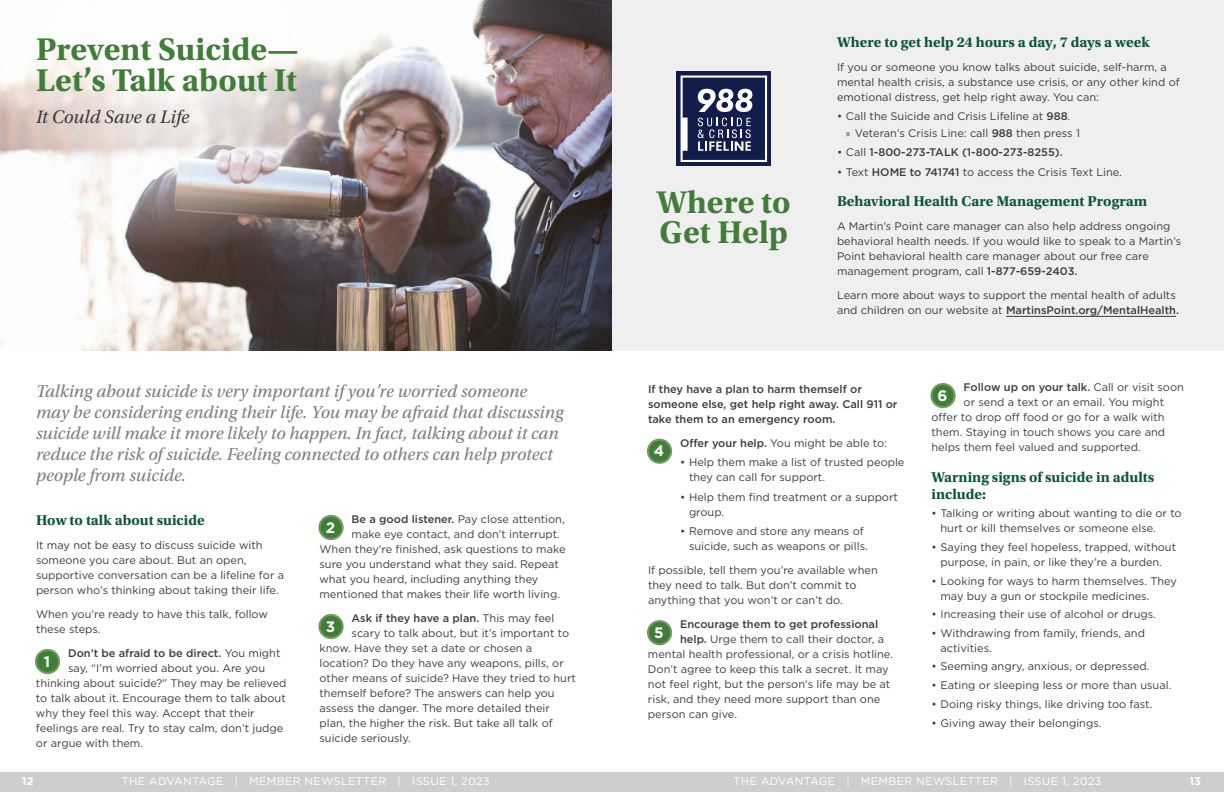
<style>
.page{position:relative;width:1224px;height:792px;background:#fff}
.page>*{position:absolute;margin:0;border:0;box-sizing:border-box;transform-origin:0 0}
.t1{font:700 33px/31px "Utopia Std";color:#407e38}
.t2{font:italic 19px "Utopia Std";color:#3c3c3d}
.t3{font:italic 18px/21px "Utopia Std";color:#807c79}
.t4{font:700 15.1px "Gotham";color:#fff}
.t5{font:700 15px/17px "Utopia Std";color:#0b553d}
.t6{font:11px/15px "Gotham";color:#3c3c3d}
.t7{font:500 11px/15px "Gotham";color:#3c3c3d}
.t8{font:11px "Gotham";letter-spacing:.03em;color:#fff}
.t9{font:700 11px "Gotham";color:#fff}
.s1{font-weight:500}
.s2{font-weight:400}
.s3{font-family:"Myriad Pro"}
</style>
<div class="page">
<img style="left:0;top:0;width:612px;height:351px">
<svg style="left:0;top:0;width:361px;height:253px"></svg>
<div style="left:36px;top:650px;width:23px;height:23px;background:#407e38;border-radius:50%"></div>
<div style="left:35px;top:649px;width:25px;height:25px;border:2px solid #749864;border-radius:50%"></div>
<div style="left:320px;top:516px;width:23px;height:23px;background:#407e38;border-radius:50%"></div>
<div style="left:318px;top:515px;width:26px;height:25px;border:2px solid #749864;border-radius:50%"></div>
<div style="left:320px;top:615px;width:23px;height:23px;background:#407e38;border-radius:50%"></div>
<div style="left:318px;top:614px;width:26px;height:25px;border:2px solid #749864;border-radius:50%"></div>
<div style="left:648px;top:440px;width:23px;height:23px;background:#407e38;border-radius:50%"></div>
<div style="left:647px;top:439px;width:25px;height:25px;border:2px solid #749864;border-radius:50%"></div>
<div style="left:648px;top:621px;width:23px;height:23px;background:#407e38;border-radius:50%"></div>
<div style="left:647px;top:620px;width:25px;height:25px;border:2px solid #749864;border-radius:50%"></div>
<div style="left:932px;top:384px;width:23px;height:23px;background:#407e38;border-radius:50%"></div>
<div style="left:930px;top:383px;width:26px;height:25px;border:2px solid #749864;border-radius:50%"></div>
<div style="left:612px;top:0;width:612px;height:351px;background:#eeefee"></div>
<hr style="left:1006px;top:316px;width:170px;height:1px;background:#3c3c3d">
<svg style="left:676px;top:71px;width:95px;height:95px;background:#1f2854"></svg>
<svg style="left:681px;top:76px;width:86px;height:86px;background:#535a7c"></svg>
<div style="left:0;top:772px;width:612px;height:20px;background:#cececd"></div>
<div style="left:612px;top:772px;width:612px;height:20px;background:#cececd"></div>
<h1 class="t1" style="left:36px;top:34px;width:264px">Prevent Suicide—<br>Let’s Talk about It</h1>
<h2 class="t2" style="left:36px;top:107px;width:155px">It Could Save a Life</h2>
<p class="t3" style="left:36px;top:381px;width:529px">Talking about suicide is very important if you’re worried someone may be considering ending their life. You may be afraid that discussing suicide will make it more likely to happen. In fact, talking about it can reduce the risk of suicide. Feeling connected to others can help protect people from suicide.</p>
<h3 class="t5" style="left:36px;top:512px;width:170px">How to talk about suicide</h3>
<p class="t6" style="left:36px;top:537px;width:250px">It may not be easy to discuss suicide with someone you care about. But an open, supportive conversation can be a lifeline for a person who’s thinking about taking their life.</p>
<p class="t6" style="left:36px;top:606px;width:233px">When you’re ready to have this talk, follow these steps.</p>
<h3 class="t4" style="left:44px;top:651px;width:8px">1</h3>
<p class="t6" style="left:352px;top:511px;width:215px"><span class="s1">Be a good listener.</span> Pay close attention,</p>
<p class="t6" style="left:352px;top:526px;width:210px">make eye contact, and don’t interrupt.</p>
<p class="t6" style="left:319px;top:541px;width:248px">When they’re finished, ask questions to make</p>
<p class="t6" style="left:319px;top:556px;width:241px">sure you understand what they said. Repeat</p>
<p class="t6" style="left:319px;top:571px;width:220px">what you heard, including anything they</p>
<p class="t6" style="left:319px;top:586px;width:242px">mentioned that makes their life worth living.</p>
<h3 class="t4" style="left:326px;top:616px;width:11px">3</h3>
<h3 class="t4" style="left:326px;top:517px;width:11px">2</h3>
<p class="t7" style="left:352px;top:611px;width:204px">Ask if they have a plan. <span class="s2">This may feel</span></p>
<p class="t6" style="left:352px;top:625px;width:219px">scary to talk about, but it’s important to</p>
<p class="t6" style="left:319px;top:640px;width:214px">know. Have they set a date or chosen a</p>
<p class="t6" style="left:319px;top:655px;width:246px">location? Do they have any weapons, pills, or</p>
<p class="t6" style="left:319px;top:670px;width:258px">other means of suicide? Have they tried to hurt</p>
<p class="t6" style="left:319px;top:685px;width:237px">themself before? The answers can help you</p>
<p class="t6" style="left:319px;top:701px;width:232px">assess the danger. The more detailed their</p>
<p class="t6" style="left:319px;top:716px;width:235px">plan, the higher the risk. But take all talk of</p>
<p class="t6" style="left:319px;top:731px;width:93px">suicide seriously.</p>
<p class="t7" style="left:68px;top:646px;width:214px">Don’t be afraid to be direct. <span class="s2">You might</span></p>
<p class="t6" style="left:68px;top:660px;width:199px">say, “I’m worried about you. Are you</p>
<p class="t6" style="left:36px;top:675px;width:252px">thinking about suicide?” They may be relieved</p>
<p class="t6" style="left:36px;top:690px;width:251px">to talk about it. Encourage them to talk about</p>
<p class="t6" style="left:36px;top:705px;width:220px">why they feel this way. Accept that their</p>
<p class="t6" style="left:36px;top:720px;width:249px">feelings are real. Try to stay calm, don’t judge</p>
<p class="t6" style="left:36px;top:736px;width:109px">or argue with them.</p>
<h1 class="t1" style="left:657px;top:187px;width:135px">Where to<br>Get Help</h1>
<h3 class="t5" style="left:837px;top:34px;width:314px">Where to get help 24 hours a day, 7 days a week</h3>
<p class="t6" style="left:837px;top:59px;width:344px">If you or someone you know talks about suicide, self-harm, a mental health crisis, a substance use crisis, or any other kind of emotional distress, get help right away. You can:</p>
<p class="t6" style="left:846px;top:108px;width:236px;line-height:16.4px;text-indent:-9px">• Call the Suicide and Crisis Lifeline at <span class="s1">988</span>.<br><span class="s3">»</span> Veteran’s Crisis Line: call <span class="s1">988</span> then press 1</p>
<p class="t7" style="left:837px;top:145px;width:227px"><span class="s2">• Call</span> 1-800-273-TALK (1-800-273-8255).</p>
<p class="t6" style="left:837px;top:164px;width:287px">• Text <span class="s1">HOME to 741741</span> to access the Crisis Text Line.</p>
<h3 class="t5" style="left:837px;top:193px;width:312px">Behavioral Health Care Management Program</h3>
<p class="t6" style="left:837px;top:219px;width:346px">A Martin’s Point care manager can also help address ongoing behavioral health needs. If you would like to speak to a Martin’s Point behavioral health care manager about our free care management program, call <span class="s1">1-877-659-2403.</span></p>
<p class="t6" style="left:837px;top:288px;width:344px">Learn more about ways to support the mental health of adults and children on our website at <span class="s1">MartinsPoint.org/MentalHealth.</span></p>
<p class="t7" style="left:648px;top:381px;width:251px">If they have a plan to harm themself or someone else, get help right away. Call 911 or take them to an emergency room.</p>
<h3 class="t4" style="left:654px;top:441px;width:12px">4</h3>
<p class="t6" style="left:680px;top:435px;width:208px"><span class="s1">Offer your help.</span> You might be able to:</p>
<p class="t6" style="left:689px;top:455px;width:217px;text-indent:-9px">• Help them make a list of trusted people they can call for support.</p>
<p class="t6" style="left:689px;top:489px;width:210px;text-indent:-9px">• Help them find treatment or a support group.</p>
<p class="t6" style="left:689px;top:524px;width:180px;text-indent:-9px">• Remove and store any means of suicide, such as weapons or pills.</p>
<p class="t6" style="left:648px;top:563px;width:231px">If possible, tell them you’re available when they need to talk. But don’t commit to anything that you won’t or can’t do.</p>
<h3 class="t4" style="left:654px;top:622px;width:11px">5</h3>
<p class="t7" style="left:680px;top:617px;width:200px">Encourage them to get professional</p>
<p class="t6" style="left:680px;top:632px;width:206px"><span class="s1">help.</span> Urge them to call their doctor, a</p>
<p class="t6" style="left:648px;top:647px;width:247px">mental health professional, or a crisis hotline.</p>
<p class="t6" style="left:648px;top:662px;width:242px">Don’t agree to keep this talk a secret. It may</p>
<p class="t6" style="left:648px;top:677px;width:244px">not feel right, but the person‘s life may be at</p>
<p class="t6" style="left:648px;top:692px;width:234px">risk, and they need more support than one</p>
<p class="t6" style="left:648px;top:707px;width:91px">person can give.</p>
<p class="t7" style="left:964px;top:380px;width:222px">Follow up on your talk. <span class="s2">Call or visit soon</span></p>
<p class="t6" style="left:964px;top:395px;width:202px">or send a text or an email. You might</p>
<p class="t6" style="left:931px;top:410px;width:235px">offer to drop off food or go for a walk with</p>
<p class="t6" style="left:931px;top:425px;width:235px">them. Staying in touch shows you care and</p>
<p class="t6" style="left:931px;top:440px;width:211px">helps them feel valued and supported.</p>
<h3 class="t5" style="left:932px;top:468px;width:224px">Warning signs of suicide in adults include:</h3>
<p class="t6" style="left:940px;top:506px;width:243px;text-indent:-9px">• Talking or writing about wanting to die or to hurt or kill themselves or someone else.</p>
<p class="t6" style="left:932px;top:539px;width:246px;text-align:center">• Saying they feel hopeless, trapped, without purpose, in pain, or like they’re a burden.</p>
<p class="t6" style="left:940px;top:573px;width:238px;text-indent:-9px">• Looking for ways to harm themselves. They may buy a gun or stockpile medicines.</p>
<p class="t6" style="left:932px;top:606px;width:226px">• Increasing their use of alcohol or drugs.</p>
<p class="t6" style="left:940px;top:625px;width:206px;text-indent:-9px">• Withdrawing from family, friends, and activities.</p>
<p class="t6" style="left:932px;top:659px;width:220px">• Seeming angry, anxious, or depressed.</p>
<p class="t6" style="left:932px;top:677px;width:241px">• Eating or sleeping less or more than usual.</p>
<p class="t6" style="left:932px;top:696px;width:222px">• Doing risky things, like driving too fast.</p>
<p class="t6" style="left:932px;top:715px;width:172px">• Giving away their belongings.</p>
<h3 class="t4" style="left:937px;top:385px;width:12px">6</h3>
<p class="t9" style="left:22px;top:774px;width:13px">12</p>
<p class="t8" style="left:122px;top:774px;width:370px">THE ADVANTAGE | MEMBER NEWSLETTER | ISSUE 1, 2023</p>
<p class="t8" style="left:733px;top:774px;width:370px">THE ADVANTAGE | MEMBER NEWSLETTER | ISSUE 1, 2023</p>
<p class="t9" style="left:1189px;top:774px;width:13px">13</p>
</div>
